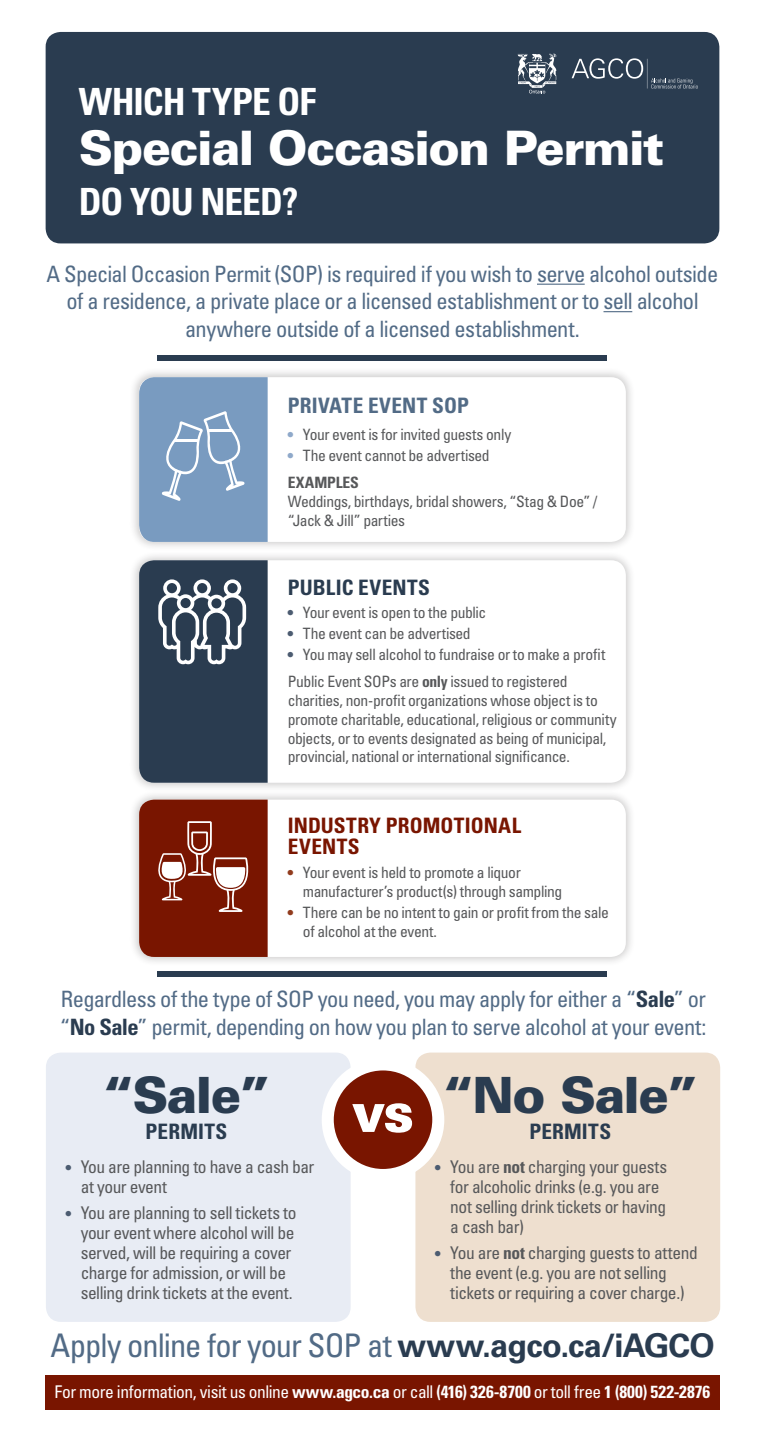
<style>
.page{position:relative;width:765px;height:1440px;background:#fff}
.page>*{position:absolute;margin:0;border:0;box-sizing:border-box;transform-origin:0 0}
.t1{font:900 55.5px "Univers LT Std";color:#fff}
.t2{font:900 50px "Univers LT Std";letter-spacing:-.03em;color:#2a3c50}
.t3{font:900 47.5px "Univers LT Std";letter-spacing:-.03em;color:#fff}
.t4{font:700 condensed 37.5px "Univers LT Std";letter-spacing:-.025em;color:#fff}
.t5{font:condensed 32.5px "Univers LT Std";letter-spacing:-.03em;color:#526b86}
.t6{font:condensed 22.5px/27.5px "Univers LT Std";letter-spacing:-.03em;color:#526b86}
.t7{font:700 condensed 21.25px "Univers LT Std";letter-spacing:.01em;color:#2a3c50}
.t8{font:700 condensed 21.25px/21.2px "Univers LT Std";letter-spacing:.01em;color:#791500}
.t9{font:700 condensed 21.25px "Univers LT Std";letter-spacing:.01em;color:#526b86}
.t10{font:condensed 17.5px/20px "Univers LT Std";letter-spacing:-.03em;color:#57585a}
.t11{font:condensed 17.5px "Univers LT Std";letter-spacing:-.025em;color:#fff}
.t12{font:condensed 15.62px/18.8px "Univers LT Std";letter-spacing:-.025em;color:#57585a}
.t13{font:700 condensed 15.62px "Univers LT Std";color:#57585a}
.s1{font-stretch:normal;font-size:15px;color:#8fa9ca}
.s2{font-stretch:normal;font-size:15px;color:#4c5c71}
.s3{font-weight:700}
.s4{font-stretch:normal;font-size:15px;color:#913c1e}
.s5{font-weight:700;color:#2a3c50}
.s6{font-weight:700;font-stretch:normal;color:#2a3c50}
</style>
<div class="page">
<div style="left:46px;top:1053px;width:305px;height:269px;background:#e8ecf4;border-radius:15px"></div>
<div style="left:415px;top:1053px;width:305px;height:269px;background:#eedfcf;border-radius:15px"></div>
<div style="left:158px;top:355px;width:450px;height:5px;background:#2a3c50"></div>
<div style="left:158px;top:971px;width:450px;height:6px;background:#2a3c50"></div>
<div style="left:322px;top:1058px;width:122px;height:123px;background:#fff;border-radius:50%"></div>
<div style="left:334px;top:1070px;width:98px;height:99px;background:#791500;border-radius:50%"></div>
<div style="left:46px;top:32px;width:673px;height:211px;background:#2a3c50;border-radius:15px"></div>
<svg style="left:572px;top:58px;width:71px;height:21px"></svg>
<hr style="left:647px;top:59px;width:1px;height:30px;background:#fff">
<svg style="left:651px;top:78px;width:47px;height:11px"></svg>
<svg style="left:518px;top:54px;width:39px;height:39px"></svg>
<hr style="left:537px;top:284px;width:48px;height:1px;background:#526b86">
<svg style="left:604px;top:311px;width:28px;height:1px"></svg>
<div style="left:129px;top:367px;width:507px;height:185px;background:#231f20;opacity:.22"></div>
<div style="left:139px;top:377px;width:487px;height:165px;background:#fff;border-radius:15px"></div>
<svg style="left:139px;top:377px;width:129px;height:165px;background:#81a1c3"></svg>
<hr style="left:208px;top:429px;width:24px;height:2px;background:#fff">
<div style="left:129px;top:790px;width:507px;height:177px;background:#231f20;opacity:.22"></div>
<div style="left:139px;top:800px;width:487px;height:157px;background:#fff;border-radius:15px"></div>
<svg style="left:139px;top:800px;width:129px;height:157px;background:#852b18"></svg>
<div style="left:129px;top:550px;width:507px;height:243px;background:#231f20;opacity:.22"></div>
<div style="left:139px;top:560px;width:487px;height:223px;background:#fff;border-radius:15px"></div>
<svg style="left:139px;top:560px;width:129px;height:223px;background:#3c4d5f"></svg>
<div style="left:45px;top:1375px;width:675px;height:34px;background:#791500"></div>
<p class="t4" style="left:79px;top:79px;width:239px">WHICH TYPE OF</p>
<p class="t3" style="left:79px;top:118px;width:587px">Special Occasion Permit</p>
<p class="t4" style="left:79px;top:179px;width:221px">DO YOU NEED?</p>
<p class="t6" style="left:47px;top:260px;width:673px;text-align:center">A Special Occasion Permit (SOP) is required if you wish to serve alcohol outside of a residence, a private place or a licensed establishment or to sell alcohol anywhere outside of a licensed establishment.</p>
<p class="t9" style="left:288px;top:392px;width:183px">PRIVATE EVENT SOP</p>
<p class="t12" style="left:288px;top:424px;width:225px"><span class="s1">•</span> Your event is for invited guests only</p>
<p class="t12" style="left:288px;top:445px;width:203px"><span class="s1">•</span> The event cannot be advertised</p>
<p class="t13" style="left:288px;top:473px;width:73px">EXAMPLES</p>
<p class="t12" style="left:288px;top:492px;width:311px">Weddings, birthdays, bridal showers, “Stag &amp; Doe” / “Jack &amp; Jill” parties</p>
<p class="t7" style="left:288px;top:574px;width:144px">PUBLIC EVENTS</p>
<p class="t12" style="left:288px;top:603px;width:200px"><span class="s2">•</span> Your event is open to the public</p>
<p class="t12" style="left:288px;top:624px;width:184px"><span class="s2">•</span> The event can be advertised</p>
<p class="t12" style="left:288px;top:645px;width:319px"><span class="s2">•</span> You may sell alcohol to fundraise or to make a profit</p>
<p class="t12" style="left:288px;top:672px;width:330px">Public Event SOPs are <span class="s3">only</span> issued to registered charities, non-profit organizations whose object is to promote charitable, educational, religious or community objects, or to events designated as being of municipal, provincial, national or international significance.</p>
<p class="t8" style="left:288px;top:815px;width:235px">INDUSTRY PROMOTIONAL<br>EVENTS</p>
<p class="t12" style="left:303px;top:863px;width:261px;text-indent:-15px"><span class="s4">•</span> Your event is held to promote a liquor manufacturer’s product(s) through sampling</p>
<p class="t12" style="left:303px;top:903px;width:308px;text-indent:-15px"><span class="s4">•</span> There can be no intent to gain or profit from the sale of alcohol at the event.</p>
<p class="t6" style="left:60px;top:985px;width:648px">Regardless of the type of SOP you need, you may apply for either a “<span class="s5">Sale</span>” or “<span class="s5">No Sale</span>” permit, depending on how you plan to serve alcohol at your event:</p>
<p class="t2" style="left:102px;top:1064px;width:171px">“Sale”</p>
<p class="t7" style="left:146px;top:1118px;width:83px">PERMITS</p>
<p class="t10" style="left:81px;top:1156px;width:235px;text-indent:-15px"><span class="s2">•</span> You are planning to have a cash bar at your event</p>
<p class="t10" style="left:81px;top:1203px;width:217px;text-indent:-15px"><span class="s2">•</span> You are planning to sell tickets to your event where alcohol will be served, will be requiring a cover charge for admission, or will be selling drink tickets at the event.</p>
<p class="t1" style="left:352px;top:1077px;width:64px">vs</p>
<p class="t2" style="left:441px;top:1064px;width:259px">“No Sale”</p>
<p class="t7" style="left:529px;top:1118px;width:83px">PERMITS</p>
<p class="t10" style="left:450px;top:1156px;width:218px;text-indent:-15px"><span class="s2">•</span> You are <span class="s3">not</span> charging your guests for alcoholic drinks (e.g. you are not selling drink tickets or having a cash bar)</p>
<p class="t10" style="left:450px;top:1243px;width:249px;text-indent:-15px"><span class="s2">•</span> You are <span class="s3">not</span> charging guests to attend the event (e.g. you are not selling tickets or requiring a cover charge.)</p>
<p class="t5" style="left:50px;top:1325px;width:666px">Apply online for your SOP at <span class="s6">www.agco.ca/iAGCO</span></p>
<p class="t11" style="left:54px;top:1381px;width:657px">For more information, visit us online <span class="s3">www.agco.ca</span> or call <span class="s3">(416) 326-8700</span> or toll free <span class="s3">1 (800) 522-2876</span></p>
</div>
